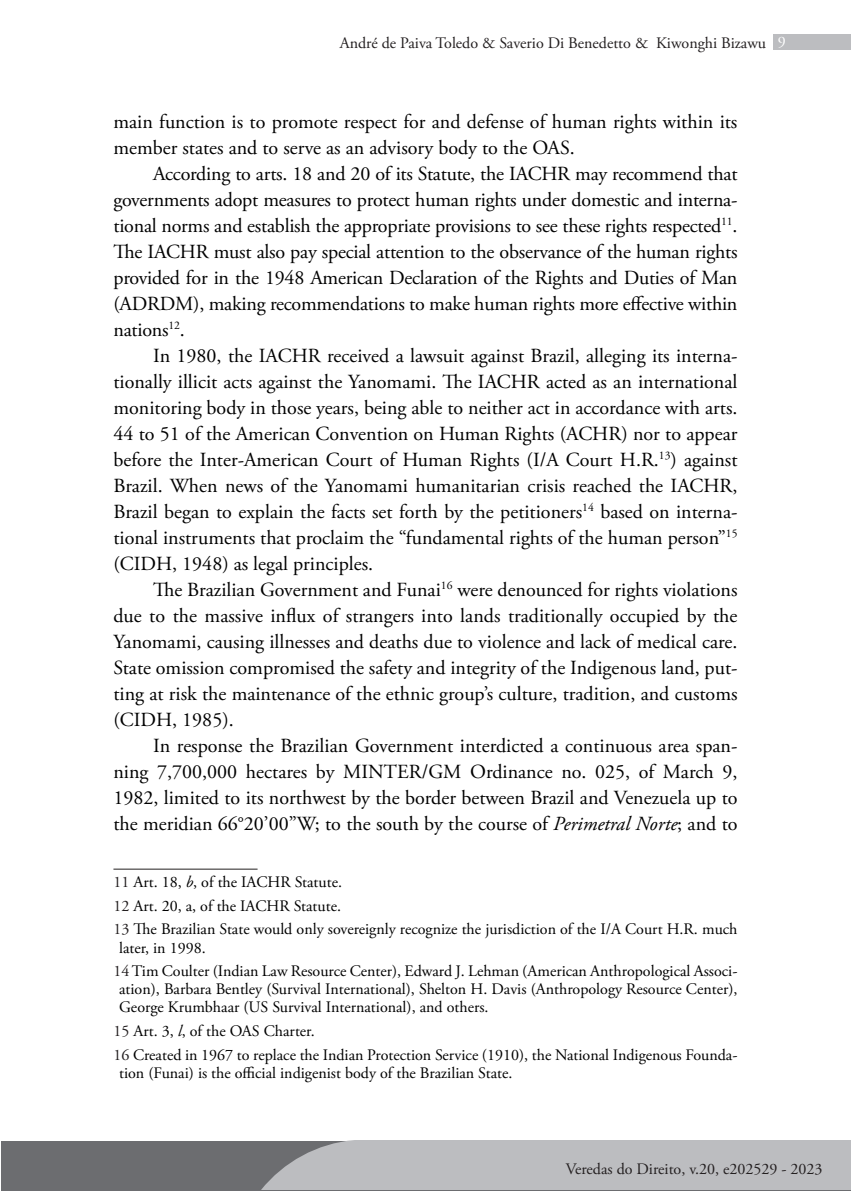
<style>
.page{position:relative;width:851px;height:1191px;background:#fff}
.page>*{position:absolute;margin:0;border:0;box-sizing:border-box;transform-origin:0 0}
.t1{font:20px/26px "Adobe Garamond Pro";color:#000001;text-align:justify}
.t2{font:16px/23.6px "Adobe Garamond Pro";color:#000001}
.t3{font:16px "Adobe Garamond Pro";color:#231f20}
.s1{color:#fff}
.s2{font-style:italic}
.s3{color:#231f20}
</style>
<div class="page">
<div style="left:1px;top:1141px;width:849px;height:50px;background:#6c6d70"></div>
<hr style="left:0;top:1140px;width:1px;height:50px;background:#6c6d70">
<div style="left:773px;top:34px;width:77px;height:16px;background:#bcbdc0"></div>
<div style="left:261px;top:1140px;width:589px;height:50px;background:#bcbdc0"></div>
<hr style="left:113px;top:868px;width:144px;height:1px;background:#231f20">
<p class="t3" style="left:340px;top:33px;width:447px">André de Paiva Toledo &amp; Saverio Di Benedetto &amp; Kiwonghi Bizawu <span class="s1">9</span></p>
<p class="t1" style="left:113px;top:109px;width:625px">main function is to promote respect for and defense of human rights within its member states and to serve as an advisory body to the OAS.</p>
<p class="t1" style="left:113px;top:161px;width:625px;text-indent:40px">According to arts. 18 and 20 of its Statute, the IACHR may recommend that governments adopt measures to protect human rights under domestic and interna&shy;tional norms and establish the appropriate provisions to see these rights respected<sup>11</sup>.<br>The IACHR must also pay special attention to the observance of the human rights provided for in the 1948 American Declaration of the Rights and Duties of Man (ADRDM), making recommendations to make human rights more effective within nations<sup>12</sup>.</p>
<p class="t1" style="left:113px;top:343px;width:625px;text-indent:40px">In 1980, the IACHR received a lawsuit against Brazil, alleging its interna&shy;tionally illicit acts against the Yanomami. The IACHR acted as an international monitoring body in those years, being able to neither act in accordance with arts.<br>44 to 51 of the American Convention on Human Rights (ACHR) nor to appear before the Inter-American Court of Human Rights (I/A Court H.R.<sup>13</sup>) against Brazil. When news of the Yanomami humanitarian crisis reached the IACHR, Brazil began to explain the facts set forth by the petitioners<sup>14</sup> based on interna&shy;tional instruments that proclaim the “fundamental rights of the human person”<sup>15 </sup>(CIDH, 1948) as legal principles.</p>
<p class="t1" style="left:113px;top:577px;width:625px;text-indent:40px">The Brazilian Government and Funai<sup>16</sup> were denounced for rights violations due to the massive influx of strangers into lands traditionally occupied by the Yanomami, causing illnesses and deaths due to violence and lack of medical care.<br>State omission compromised the safety and integrity of the Indigenous land, put&shy;ting at risk the maintenance of the ethnic group’s culture, tradition, and customs (CIDH, 1985).</p>
<p class="t1" style="left:113px;top:733px;width:625px;text-indent:40px">In response the Brazilian Government interdicted a continuous area span&shy;ning 7,700,000 hectares by MINTER/GM Ordinance no. 025, of March 9, 1982, limited to its northwest by the border between Brazil and Venezuela up to the meridian 66°20’00”W; to the south by the course of <span class="s2">Perimetral Norte</span>; and to</p>
<p class="t2" style="left:113px;top:871px;width:625px"><span class="s3">11</span> Art. 18, <span class="s2">b</span>, of the IACHR Statute.<br><span class="s3">12</span> Art. 20, a, of the IACHR Statute.<br><span class="s3">13</span> The Brazilian State would only sovereignly recognize the jurisdiction of the I/A Court H.R. much</p>
<p class="t2" style="left:113px;top:936px;width:625px;text-indent:6px">later, in 1998.<br><span class="s3">14</span> Tim Coulter (Indian Law Resource Center), Edward J. Lehman (American Anthropological Associ-</p>
<p class="t2" style="left:119px;top:980px;width:619px;line-height:18px">ation), Barbara Bentley (Survival International), Shelton H. Davis (Anthropology Resource Center),<br>George Krumbhaar (US Survival International), and others.</p>
<p class="t2" style="left:113px;top:1019px;width:625px"><span class="s3">15</span> Art. 3, <span class="s2">l</span>, of the OAS Charter.<br><span class="s3">16</span> Created in 1967 to replace the Indian Protection Service (1910), the National Indigenous Founda-</p>
<p class="t2" style="left:119px;top:1061px;width:395px">tion (Funai) is the official indigenist body of the Brazilian State.</p>
<p class="t3" style="left:565px;top:1159px;width:258px">Veredas do Direito, v.20, e202529 - 2023</p>
</div>
